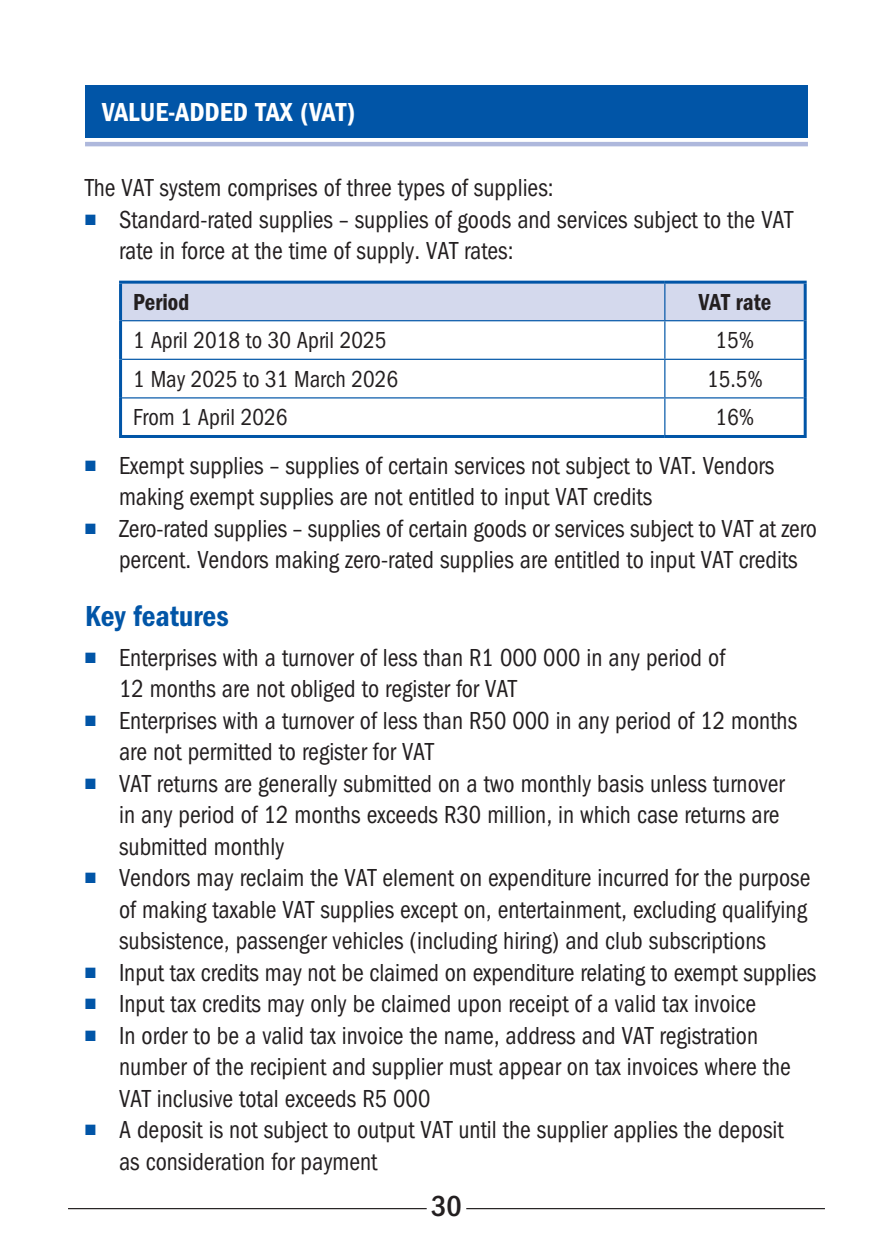
<style>
.page{position:relative;width:893px;height:1259px;background:#fff}
.page>*{position:absolute;margin:0;border:0;box-sizing:border-box;transform-origin:0 0}
.t1{font:30px "ITC Franklin Gothic Std Dm Cd";color:#0155a7}
.t2{font:500 condensed 30px "ITC Franklin Gothic Std";color:#231f20}
.t3{font:27px "ITC Franklin Gothic Std Dm Cd";color:#fff}
.t4{font:condensed 25.5px/31.5px "ITC Franklin Gothic Std";color:#231f20;scale:.95 1}
.t5{font:condensed 24px "ITC Franklin Gothic Std";color:#231f20;scale:.95 1}
.t6{font:24px "ITC Franklin Gothic Std Dm Cd";color:#231f20;scale:.95 1}
.s1{color:#0155a7}
</style>
<div class="page">
<hr style="left:68px;top:1208px;width:359px;height:1px;background:#231f20">
<hr style="left:466px;top:1208px;width:359px;height:1px;background:#231f20">
<div style="left:85px;top:85px;width:723px;height:53px;background:#0155a7"></div>
<hr style="left:85px;top:142px;width:723px;height:4px;background:#aeb8dc">
<div style="left:122px;top:284px;width:682px;height:36px;background:#d4d9ed"></div>
<hr style="left:664px;top:321px;width:1px;height:38px;background:#0155a7">
<hr style="left:122px;top:359px;width:543px;height:1px;background:#0155a7">
<hr style="left:665px;top:359px;width:139px;height:1px;background:#0155a7">
<hr style="left:664px;top:360px;width:1px;height:37px;background:#0155a7">
<hr style="left:122px;top:397px;width:543px;height:1px;background:#0155a7">
<hr style="left:665px;top:397px;width:139px;height:1px;background:#0155a7">
<hr style="left:664px;top:398px;width:1px;height:37px;background:#0155a7">
<hr style="left:804px;top:321px;width:3px;height:38px;background:#0155a7">
<hr style="left:804px;top:359px;width:3px;height:39px;background:#0155a7">
<hr style="left:804px;top:398px;width:3px;height:37px;background:#0155a7">
<hr style="left:119px;top:281px;width:546px;height:3px;background:#0155a7">
<hr style="left:119px;top:284px;width:3px;height:37px;background:#0155a7">
<hr style="left:665px;top:281px;width:142px;height:3px;background:#0155a7">
<hr style="left:804px;top:284px;width:3px;height:37px;background:#0155a7">
<hr style="left:664px;top:284px;width:1px;height:36px;background:#0155a7">
<hr style="left:122px;top:320px;width:543px;height:1px;background:#0155a7">
<hr style="left:665px;top:320px;width:139px;height:1px;background:#0155a7">
<hr style="left:119px;top:321px;width:3px;height:38px;background:#0155a7">
<hr style="left:119px;top:359px;width:3px;height:39px;background:#0155a7">
<hr style="left:119px;top:398px;width:3px;height:37px;background:#0155a7">
<hr style="left:119px;top:435px;width:546px;height:3px;background:#0155a7">
<hr style="left:665px;top:435px;width:142px;height:3px;background:#0155a7">
<p class="t3" style="left:102px;top:96px;width:255px">VALUE-ADDED TAX (VAT)</p>
<p class="t4" style="left:85px;top:172px;width:495px">The VAT system comprises of three types of supplies:</p>
<p class="t4" style="left:119px;top:204px;width:711px;text-indent:-34px"><span class="s1">■</span> Standard-rated supplies – supplies of goods and services subject to the VAT rate in force at the time of supply. VAT rates:</p>
<p class="t6" style="left:133px;top:288px;width:60px">Period</p>
<p class="t6" style="left:699px;top:288px;width:78px">VAT rate</p>
<p class="t5" style="left:133px;top:327px;width:268px">1 April 2018 to 30 April 2025</p>
<p class="t5" style="left:716px;top:327px;width:42px">15%</p>
<p class="t5" style="left:133px;top:365px;width:280px">1 May 2025 to 31 March 2026</p>
<p class="t5" style="left:707px;top:365px;width:60px">15.5%</p>
<p class="t5" style="left:133px;top:404px;width:164px">From 1 April 2026</p>
<p class="t5" style="left:716px;top:404px;width:42px">16%</p>
<p class="t4" style="left:119px;top:450px;width:691px;text-indent:-34px"><span class="s1">■</span> Exempt supplies – supplies of certain services not subject to VAT. Vendors making exempt supplies are not entitled to input VAT credits</p>
<p class="t4" style="left:85px;top:513px;width:772px;text-align:center"><span class="s1">■</span> Zero-rated supplies – supplies of certain goods or services subject to VAT at zero percent. Vendors making zero-rated supplies are entitled to input VAT credits</p>
<p class="t1" style="left:85px;top:598px;width:145px">Key features</p>
<p class="t4" style="left:119px;top:641px;width:639px;text-indent:-34px"><span class="s1">■</span> Enterprises with a turnover of less than R1 000 000 in any period of<br>12 months are not obliged to register for VAT</p>
<p class="t4" style="left:119px;top:704px;width:715px;text-indent:-34px"><span class="s1">■</span> Enterprises with a turnover of less than R50 000 in any period of 12 months are not permitted to register for VAT</p>
<p class="t4" style="left:119px;top:767px;width:702px;text-indent:-34px"><span class="s1">■</span> VAT returns are generally submitted on a two monthly basis unless turnover in any period of 12 months exceeds R30 million, in which case returns are submitted monthly</p>
<p class="t4" style="left:119px;top:862px;width:729px;text-indent:-34px"><span class="s1">■</span> Vendors may reclaim the VAT element on expenditure incurred for the purpose of making taxable VAT supplies except on, entertainment, excluding qualifying subsistence, passenger vehicles (including hiring) and club subscriptions</p>
<p class="t4" style="left:85px;top:956px;width:771px"><span class="s1">■</span> Input tax credits may not be claimed on expenditure relating to exempt supplies</p>
<p class="t4" style="left:85px;top:988px;width:708px"><span class="s1">■</span> Input tax credits may only be claimed upon receipt of a valid tax invoice</p>
<p class="t4" style="left:119px;top:1019px;width:709px;text-indent:-34px"><span class="s1">■</span> In order to be a valid tax invoice the name, address and VAT registration number of the recipient and supplier must appear on tax invoices where the<br>VAT inclusive total exceeds R5 000</p>
<p class="t4" style="left:119px;top:1114px;width:701px;text-indent:-34px"><span class="s1">■</span> A deposit is not subject to output VAT until the supplier applies the deposit as consideration for payment</p>
<p class="t2" style="left:431px;top:1189px;width:32px">30</p>
</div>
